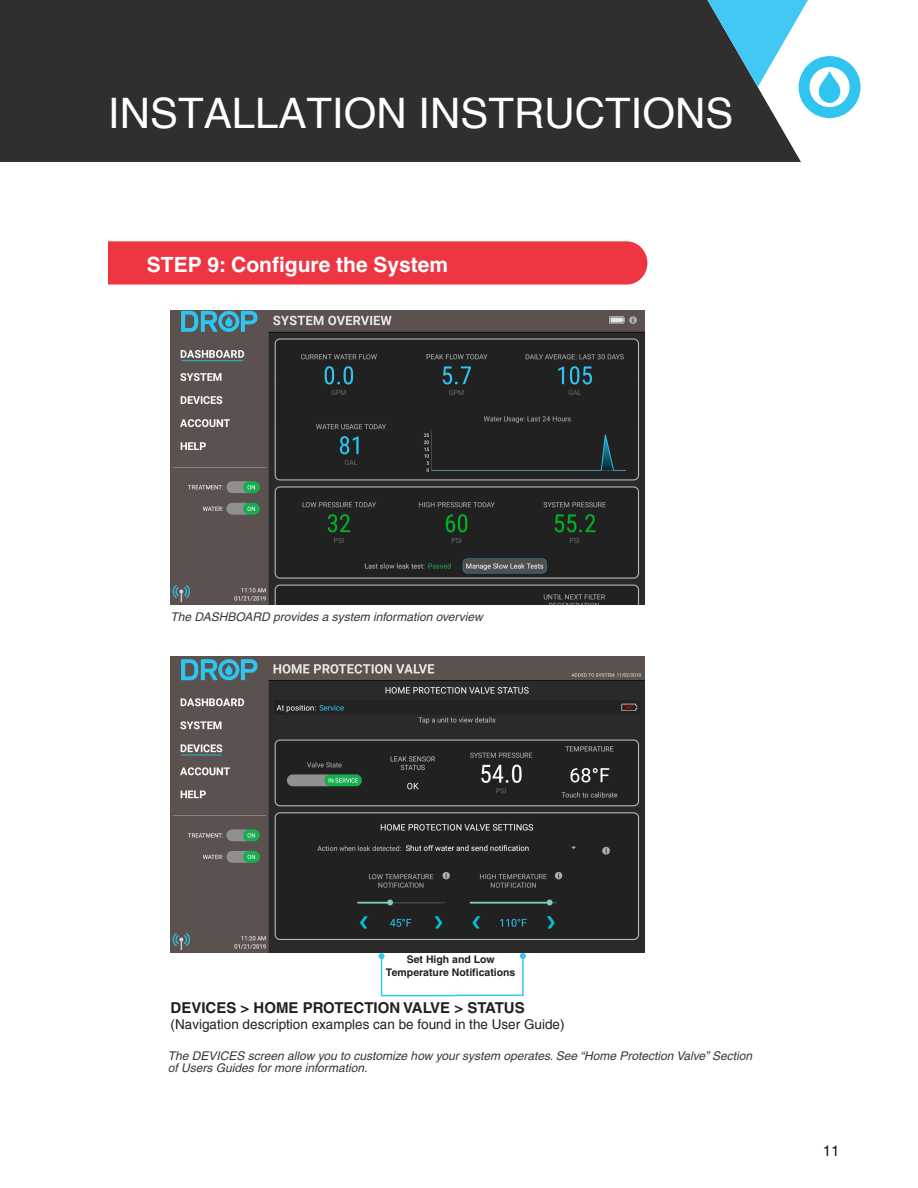
<style>
.page{position:relative;width:918px;height:1188px;background:#fff}
.page>*{position:absolute;margin:0;border:0;box-sizing:border-box;transform-origin:0 0}
.t1{font:42px "Helvetica";color:#fff}
.t2{font:700 21px "Helvetica CE";color:#fff}
.t3{font:700 15px "Helvetica CE";color:#231f20}
.t4{font:15px "Helvetica";color:#231f20}
.t5{font:13.5px "Helvetica";color:#231f20}
.t6{font:italic 12px "Helvetica CE";color:#383839}
.t7{font:700 10.5px "Helvetica CE";color:#231f20}
</style>
<div class="page">
<div style="left:0;top:0;width:918px;height:162px;background:#312e30"></div>
<div style="left:775px;top:0;width:143px;height:162px;background:#fff"></div>
<svg style="left:707px;top:0;width:154px;height:118px"></svg>
<div style="left:108px;top:241px;width:539px;height:44px;background:#ee3643"></div>
<img style="left:171px;top:656px;width:474px;height:296px">
<svg style="left:379px;top:953px;width:147px;height:44px"></svg>
<img style="left:171px;top:310px;width:474px;height:295px">
<p class="t1" style="left:108px;top:89px;width:627px">INSTALLATION INSTRUCTIONS</p>
<p class="t2" style="left:147px;top:252px;width:303px">STEP 9: Configure the System</p>
<p class="t6" style="left:171px;top:610px;width:314px">The DASHBOARD provides a system information overview</p>
<p class="t7" style="left:407px;top:953px;width:89px">Set High and Low</p>
<p class="t7" style="left:386px;top:966px;width:131px">Temperature Notifications</p>
<p class="t3" style="left:171px;top:998px;width:356px">DEVICES &gt; HOME PROTECTION VALVE &gt; STATUS</p>
<p class="t5" style="left:171px;top:1016px;width:395px">(Navigation description examples can be found in the User Guide)</p>
<p class="t6" style="left:168px;top:1049px;width:586px">The DEVICES screen allow you to customize how your system operates. See “Home Protection Valve” Section</p>
<p class="t6" style="left:168px;top:1061px;width:201px">of Users Guides for more information.</p>
<p class="t4" style="left:823px;top:1142px;width:18px">11</p>
</div>
